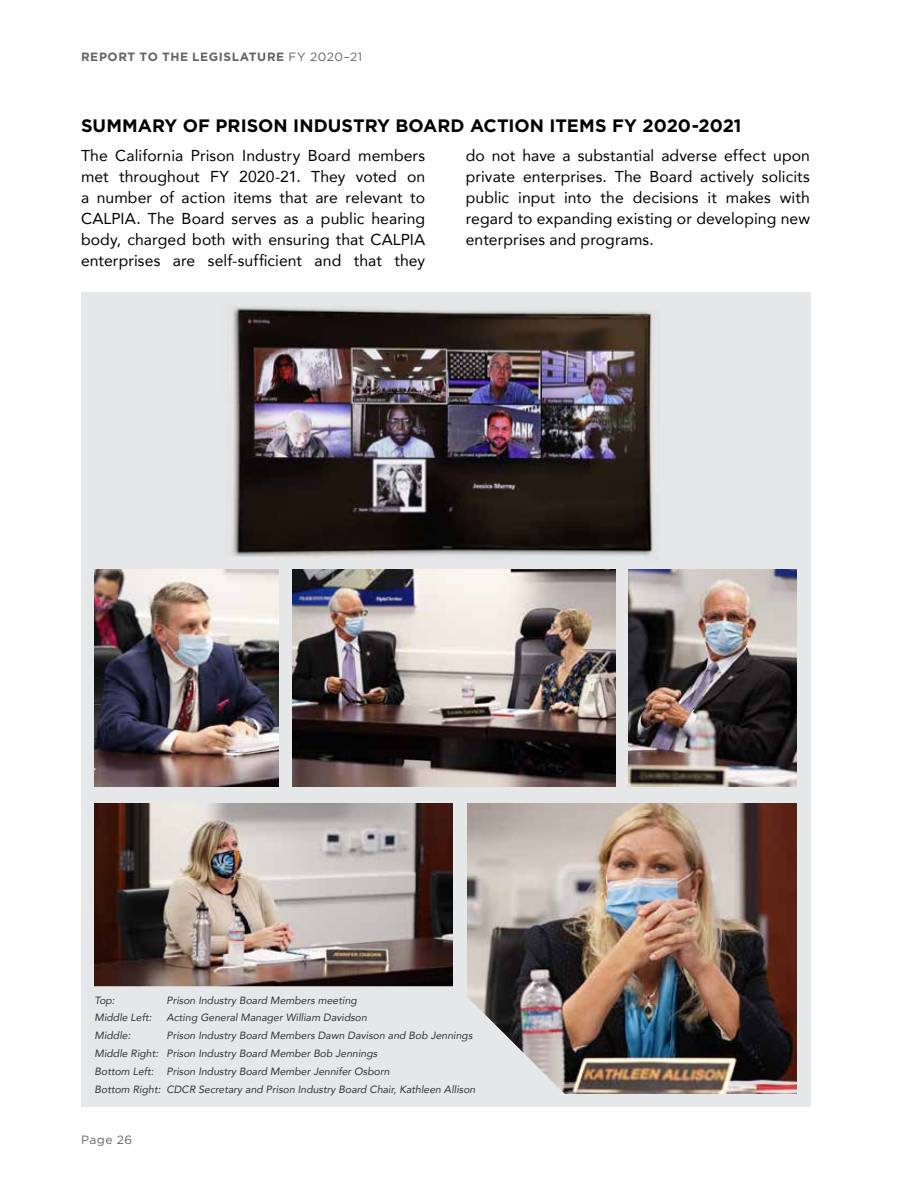
<style>
.page{position:relative;width:918px;height:1188px;background:#fff}
.page>*{position:absolute;margin:0;border:0;box-sizing:border-box;transform-origin:0 0}
.t1{font:700 18px "Gotham";color:#000}
.t2{font:15.75px/21px "Avenir";letter-spacing:.005em;color:#000;text-align:justify}
.t3{font:700 12px "Gotham";letter-spacing:.05em;color:#636466}
.t4{font:12px "Gotham";letter-spacing:.04em;color:#636466}
.t5{font:italic 10.5px/18px "Avenir";color:#333334}
.s1{font-weight:400}
</style>
<div class="page">
<div style="left:81px;top:293px;width:729px;height:814px;background:#e6e7e8"></div>
<img style="left:232px;top:307px;width:424px;height:250px">
<img style="left:468px;top:803px;width:328px;height:290px">
<img style="left:94px;top:570px;width:185px;height:217px">
<img style="left:629px;top:570px;width:167px;height:217px">
<img style="left:292px;top:570px;width:323px;height:217px">
<img style="left:94px;top:803px;width:359px;height:183px">
<svg style="left:94px;top:986px;width:484px;height:108px"></svg>
<p class="t3" style="left:81px;top:49px;width:283px">REPORT TO THE LEGISLATURE <span class="s1">FY 2020–21</span></p>
<h3 class="t1" style="left:81px;top:113px;width:662px">SUMMARY OF PRISON INDUSTRY BOARD ACTION ITEMS FY 2020-2021</h3>
<p class="t2" style="left:81px;top:144px;width:346px">The California Prison Industry Board members met throughout FY 2020-21. They voted on a number of action items that are relevant to CALPIA. The Board serves as a public hearing body, charged both with ensuring that CALPIA enterprises are self-sufficient and that they</p>
<p class="t2" style="left:466px;top:144px;width:346px">do not have a substantial adverse effect upon private enterprises. The Board actively solicits public input into the decisions it makes with regard to expanding existing or developing new enterprises and programs.</p>
<p class="t5" style="left:94px;top:991px;width:22px">Top:</p>
<p class="t5" style="left:166px;top:991px;width:192px">Prison Industry Board Members meeting</p>
<p class="t5" style="left:94px;top:1009px;width:59px">Middle Left:</p>
<p class="t5" style="left:166px;top:1009px;width:202px">Acting General Manager William Davidson</p>
<p class="t5" style="left:94px;top:1027px;width:38px">Middle:</p>
<p class="t5" style="left:94px;top:1027px;width:382px;text-indent:72px">Prison Industry Board Members Dawn Davison and Bob Jennings Middle Right: Prison Industry Board Member Bob Jennings<br>Bottom Left: Prison Industry Board Member Jennifer Osborn<br>Bottom Right: CDCR Secretary and Prison Industry Board Chair, Kathleen Allison</p>
<p class="t4" style="left:81px;top:1132px;width:53px">Page 26</p>
</div>
